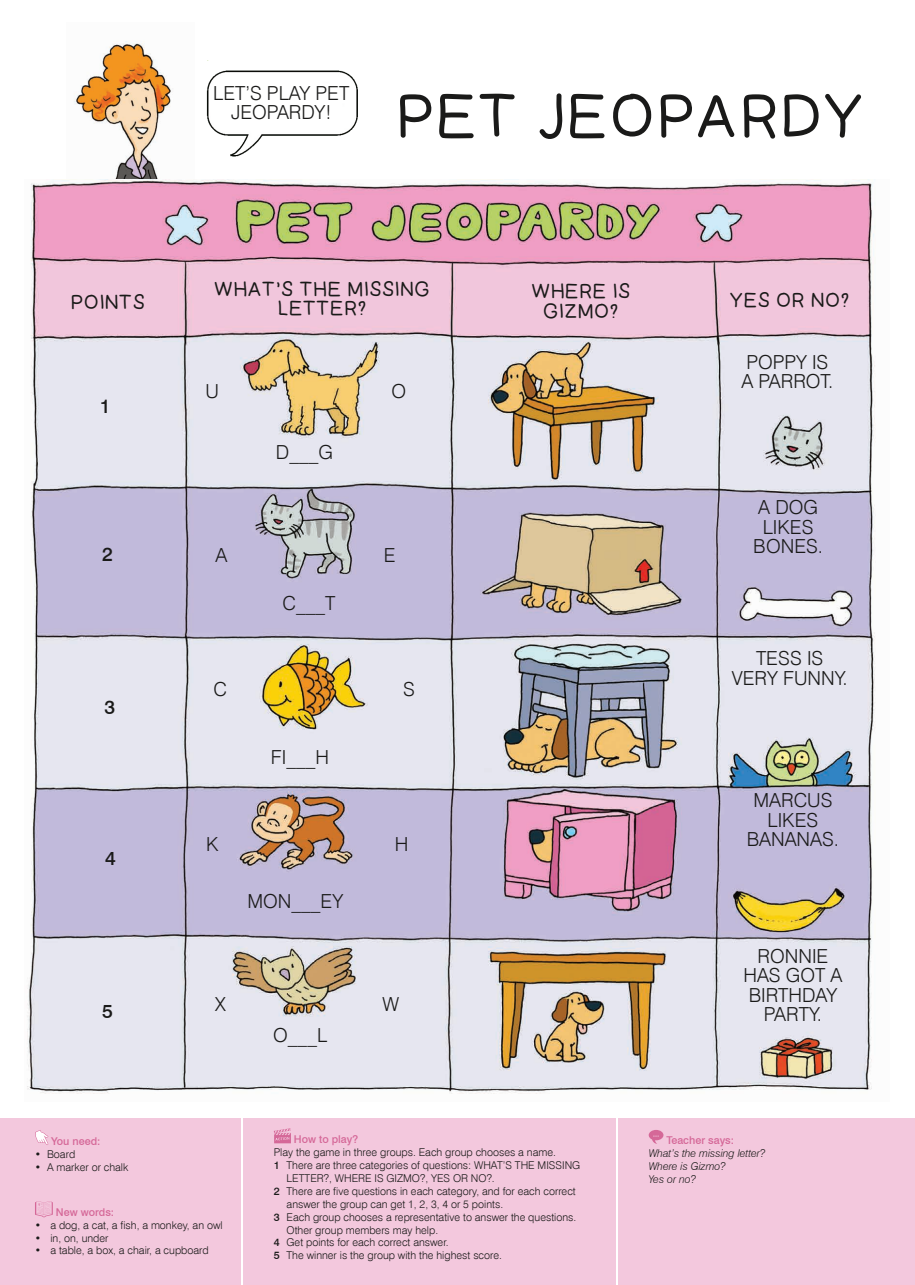
<style>
.page{position:relative;width:915px;height:1285px;background:#fff}
.page>*{position:absolute;margin:0;border:0;box-sizing:border-box;transform-origin:0 0}
.t1{font:58.72px "April";color:#1a1a19}
.t2{font:300 19.35px/19.4px "PI Swiss 721";color:#1a1a19;text-align:center}
.t3{font:19.35px/19.4px "April";color:#1a1a19;text-align:center}
.t4{font:500 19.35px "PI Swiss 721";color:#1a1a19}
.t5{font:300 10.73px "PI Swiss 721";color:#1a1a19}
.t6{font:italic 300 10.73px/12.9px "PI Swiss 721";color:#1a1a19}
.t7{font:500 10.73px "PI Swiss 721";color:#d56898}
.s1{font-weight:500}
</style>
<div class="page">
<div style="left:0;top:1117px;width:914px;height:167px;background:#f3c8dd"></div>
<svg style="left:274px;top:1128px;width:17px;height:15px"></svg>
<svg style="left:35px;top:1130px;width:13px;height:14px"></svg>
<svg style="left:35px;top:1201px;width:18px;height:15px"></svg>
<svg style="left:648px;top:1130px;width:15px;height:13px"></svg>
<hr style="left:241px;top:1118px;width:1px;height:166px;background:#fff">
<hr style="left:615px;top:1118px;width:2px;height:166px;background:#fff">
<img style="left:66px;top:41px;width:105px;height:139px">
<img style="left:27px;top:180px;width:849px;height:914px">
<img style="left:206px;top:70px;width:152px;height:87px">
<h2 class="t3" style="left:71px;top:294px;width:76px">POINTS</h2>
<h2 class="t4" style="left:100px;top:393px;width:12px">1</h2>
<h2 class="t4" style="left:102px;top:541px;width:12px">2</h2>
<h2 class="t4" style="left:104px;top:694px;width:12px">3</h2>
<h2 class="t4" style="left:105px;top:845px;width:12px">4</h2>
<h2 class="t4" style="left:102px;top:998px;width:12px">5</h2>
<h2 class="t2" style="left:213px;top:83px;width:137px">LET’S PLAY PET<br>JEOPARDY!</h2>
<h1 class="t1" style="left:396px;top:88px;width:472px">PET JEOPARDY</h1>
<h2 class="t3" style="left:214px;top:281px;width:217px">WHAT’S THE MISSING<br>LETTER?</h2>
<h2 class="t3" style="left:531px;top:283px;width:101px">WHERE IS<br>GIZMO?</h2>
<h2 class="t3" style="left:729px;top:292px;width:122px">YES OR NO?</h2>
<h2 class="t2" style="left:741px;top:352px;width:93px;text-align:left">POPPY IS<br>A PARROT.</h2>
<h2 class="t2" style="left:391px;top:380px;width:16px">O</h2>
<h2 class="t2" style="left:205px;top:380px;width:15px">U</h2>
<h2 class="t2" style="left:276px;top:442px;width:59px">D___G</h2>
<h2 class="t2" style="left:215px;top:545px;width:13px">A</h2>
<h2 class="t2" style="left:384px;top:545px;width:13px">E</h2>
<h2 class="t2" style="left:753px;top:497px;width:71px">A DOG<br>LIKES<br>BONES.</h2>
<h2 class="t2" style="left:282px;top:593px;width:54px">C___T</h2>
<h2 class="t2" style="left:213px;top:679px;width:15px">C</h2>
<h2 class="t2" style="left:403px;top:679px;width:13px">S</h2>
<h2 class="t2" style="left:731px;top:648px;width:117px">TESS IS<br>VERY FUNNY.</h2>
<h2 class="t2" style="left:271px;top:746px;width:60px">FI___H</h2>
<h2 class="t2" style="left:206px;top:833px;width:14px">K</h2>
<h2 class="t2" style="left:395px;top:833px;width:15px">H</h2>
<h2 class="t2" style="left:746px;top:789px;width:94px">MARCUS<br>LIKES<br>BANANAS.</h2>
<h2 class="t2" style="left:247px;top:890px;width:97px">MON___EY</h2>
<h2 class="t2" style="left:214px;top:993px;width:13px">X</h2>
<h2 class="t2" style="left:382px;top:993px;width:18px">W</h2>
<h2 class="t2" style="left:743px;top:945px;width:100px">RONNIE<br>HAS GOT A<br>BIRTHDAY<br>PARTY.</h2>
<p class="t7" style="left:51px;top:1133px;width:51px">You need:</p>
<p class="t5" style="left:35px;top:1146px;width:42px">• Board</p>
<p class="t5" style="left:35px;top:1159px;width:95px">• A marker or chalk</p>
<p class="t7" style="left:56px;top:1204px;width:60px">New words:</p>
<p class="t5" style="left:35px;top:1217px;width:189px">• a dog, a cat, a fish, a monkey, an owl</p>
<p class="t5" style="left:35px;top:1230px;width:75px">• in, on, under</p>
<p class="t5" style="left:35px;top:1243px;width:175px">• a table, a box, a chair, a cupboard</p>
<p class="t7" style="left:294px;top:1131px;width:66px">How to play?</p>
<p class="t5" style="left:274px;top:1144px;width:283px">Play the game in three groups. Each group chooses a name.</p>
<p class="t5" style="left:274px;top:1157px;width:308px"><span class="s1">1</span> There are three categories of questions: WHAT’S THE MISSING</p>
<p class="t5" style="left:286px;top:1170px;width:210px">LETTER?, WHERE IS GIZMO?, YES OR NO?.</p>
<p class="t5" style="left:274px;top:1183px;width:303px"><span class="s1">2</span> There are five questions in each category, and for each correct</p>
<p class="t5" style="left:286px;top:1196px;width:218px">answer the group can get 1, 2, 3, 4 or 5 points.</p>
<p class="t5" style="left:274px;top:1209px;width:304px"><span class="s1">3</span> Each group chooses a representative to answer the questions.</p>
<p class="t5" style="left:286px;top:1222px;width:153px">Other group members may help.</p>
<p class="t5" style="left:274px;top:1235px;width:176px"><span class="s1">4</span> Get points for each correct answer.</p>
<p class="t5" style="left:274px;top:1248px;width:230px"><span class="s1">5</span> The winner is the group with the highest score.</p>
<p class="t7" style="left:666px;top:1132px;width:69px">Teacher says:</p>
<p class="t6" style="left:648px;top:1146px;width:118px">What’s the missing letter?<br>Where is Gizmo?<br>Yes or no?</p>
</div>
